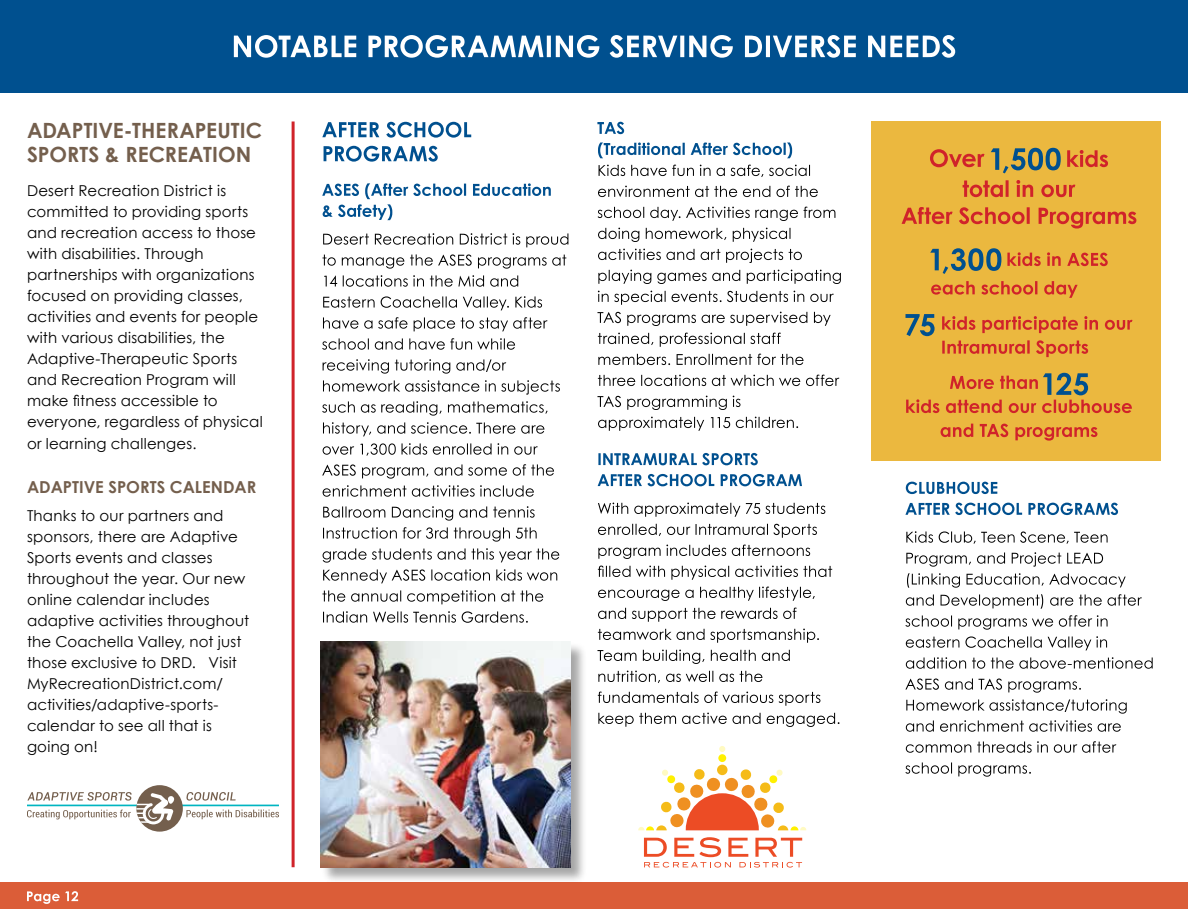
<style>
.page{position:relative;width:1188px;height:918px;background:#fff}
.page>*{position:absolute;margin:0;border:0;box-sizing:border-box;transform-origin:0 0}
.t1{font:700 21px/24px "Century Gothic";color:#745f4d}
.t2{font:700 16.5px "Century Gothic";color:#745f4d}
.t3{font:15px/21px "Century Gothic";letter-spacing:.01em;color:#000}
</style>
<div class="page">
<svg style="left:905px;top:762px;width:126px;height:15px"></svg>
<svg style="left:906px;top:741px;width:210px;height:12px"></svg>
<svg style="left:906px;top:720px;width:215px;height:12px"></svg>
<svg style="left:906px;top:699px;width:221px;height:15px"></svg>
<svg style="left:905px;top:678px;width:176px;height:15px"></svg>
<svg style="left:906px;top:657px;width:247px;height:12px"></svg>
<svg style="left:906px;top:636px;width:201px;height:14px"></svg>
<svg style="left:905px;top:615px;width:203px;height:15px"></svg>
<svg style="left:906px;top:594px;width:236px;height:15px"></svg>
<svg style="left:907px;top:573px;width:219px;height:15px"></svg>
<svg style="left:906px;top:552px;width:197px;height:15px"></svg>
<svg style="left:906px;top:531px;width:202px;height:13px"></svg>
<svg style="left:905px;top:503px;width:213px;height:12px"></svg>
<svg style="left:906px;top:482px;width:91px;height:12px"></svg>
<div style="left:0;top:0;width:1188px;height:93px;background:#00508f"></div>
<div style="left:0;top:882px;width:1188px;height:27px;background:#db5d38"></div>
<svg style="left:27px;top:891px;width:51px;height:13px"></svg>
<svg style="left:234px;top:35px;width:721px;height:23px"></svg>
<svg style="left:323px;top:611px;width:205px;height:12px"></svg>
<svg style="left:322px;top:590px;width:221px;height:14px"></svg>
<svg style="left:323px;top:569px;width:234px;height:14px"></svg>
<svg style="left:323px;top:548px;width:236px;height:15px"></svg>
<svg style="left:323px;top:527px;width:214px;height:15px"></svg>
<svg style="left:323px;top:506px;width:212px;height:15px"></svg>
<svg style="left:323px;top:485px;width:211px;height:12px"></svg>
<svg style="left:322px;top:464px;width:232px;height:15px"></svg>
<svg style="left:323px;top:443px;width:215px;height:13px"></svg>
<svg style="left:323px;top:422px;width:221px;height:14px"></svg>
<svg style="left:322px;top:401px;width:226px;height:15px"></svg>
<svg style="left:323px;top:380px;width:237px;height:15px"></svg>
<svg style="left:323px;top:359px;width:183px;height:15px"></svg>
<svg style="left:322px;top:338px;width:193px;height:12px"></svg>
<svg style="left:323px;top:317px;width:225px;height:14px"></svg>
<svg style="left:323px;top:296px;width:219px;height:14px"></svg>
<svg style="left:324px;top:275px;width:194px;height:12px"></svg>
<svg style="left:322px;top:254px;width:244px;height:15px"></svg>
<svg style="left:323px;top:233px;width:245px;height:14px"></svg>
<svg style="left:322px;top:183px;width:229px;height:37px"></svg>
<svg style="left:324px;top:146px;width:114px;height:16px"></svg>
<svg style="left:322px;top:122px;width:149px;height:16px"></svg>
<svg style="left:598px;top:713px;width:242px;height:14px"></svg>
<svg style="left:598px;top:692px;width:222px;height:14px"></svg>
<svg style="left:598px;top:671px;width:164px;height:12px"></svg>
<svg style="left:597px;top:650px;width:193px;height:14px"></svg>
<svg style="left:598px;top:629px;width:221px;height:14px"></svg>
<svg style="left:598px;top:608px;width:199px;height:14px"></svg>
<svg style="left:598px;top:587px;width:217px;height:14px"></svg>
<svg style="left:598px;top:566px;width:234px;height:14px"></svg>
<svg style="left:598px;top:545px;width:212px;height:14px"></svg>
<svg style="left:598px;top:524px;width:219px;height:14px"></svg>
<svg style="left:598px;top:503px;width:227px;height:14px"></svg>
<svg style="left:598px;top:474px;width:204px;height:12px"></svg>
<svg style="left:598px;top:453px;width:160px;height:12px"></svg>
<svg style="left:598px;top:417px;width:200px;height:14px"></svg>
<svg style="left:597px;top:396px;width:144px;height:14px"></svg>
<svg style="left:598px;top:375px;width:241px;height:11px"></svg>
<svg style="left:598px;top:354px;width:206px;height:11px"></svg>
<svg style="left:598px;top:333px;width:183px;height:14px"></svg>
<svg style="left:597px;top:312px;width:234px;height:14px"></svg>
<svg style="left:598px;top:291px;width:236px;height:14px"></svg>
<svg style="left:598px;top:270px;width:243px;height:14px"></svg>
<svg style="left:598px;top:249px;width:204px;height:14px"></svg>
<svg style="left:598px;top:228px;width:193px;height:14px"></svg>
<svg style="left:598px;top:207px;width:237px;height:14px"></svg>
<svg style="left:598px;top:186px;width:220px;height:11px"></svg>
<svg style="left:599px;top:165px;width:211px;height:12px"></svg>
<svg style="left:598px;top:142px;width:194px;height:16px"></svg>
<svg style="left:597px;top:122px;width:27px;height:12px"></svg>
<hr style="left:292px;top:122px;width:3px;height:745px;background:#d0232a">
<hr style="left:27px;top:805px;width:252px;height:1px;background:#00b5c1">
<svg style="left:186px;top:792px;width:50px;height:9px"></svg>
<svg style="left:186px;top:810px;width:93px;height:9px"></svg>
<div style="left:136px;top:785px;width:47px;height:47px;background:#745f4d;border-radius:50%"></div>
<svg style="left:27px;top:792px;width:148px;height:32px"></svg>
<div style="left:872px;top:122px;width:289px;height:339px;background:#ebb83f"></div>
<svg style="left:930px;top:149px;width:55px;height:18px"></svg>
<svg style="left:991px;top:148px;width:70px;height:25px"></svg>
<svg style="left:1067px;top:150px;width:41px;height:17px"></svg>
<svg style="left:963px;top:180px;width:112px;height:17px"></svg>
<svg style="left:902px;top:207px;width:234px;height:22px"></svg>
<svg style="left:930px;top:248px;width:71px;height:26px"></svg>
<svg style="left:1007px;top:252px;width:101px;height:14px"></svg>
<svg style="left:931px;top:281px;width:147px;height:17px"></svg>
<svg style="left:906px;top:314px;width:29px;height:22px"></svg>
<svg style="left:942px;top:316px;width:191px;height:17px"></svg>
<svg style="left:942px;top:340px;width:146px;height:17px"></svg>
<svg style="left:906px;top:373px;width:226px;height:40px"></svg>
<svg style="left:941px;top:424px;width:156px;height:17px"></svg>
<svg style="left:638px;top:746px;width:168px;height:84px"></svg>
<svg style="left:644px;top:837px;width:158px;height:31px"></svg>
<div style="left:321px;top:642px;width:266px;height:242px;background:#000;opacity:.35"></div>
<img style="left:321px;top:642px;width:249px;height:225px">
<h1 class="t1" style="left:27px;top:118px;width:237px">ADAPTIVE-THERAPEUTIC<br>SPORTS &amp; RECREATION</h1>
<p class="t3" style="left:27px;top:180px;width:237px">Desert Recreation District is committed to providing sports and recreation access to those with disabilities. Through partnerships with organizations focused on providing classes, activities and events for people with various disabilities, the<br>Adaptive-Therapeutic Sports and Recreation Program will make fitness accessible to everyone, regardless of physical or learning challenges.</p>
<p class="t2" style="left:27px;top:477px;width:231px">ADAPTIVE SPORTS CALENDAR</p>
<p class="t3" style="left:27px;top:505px;width:224px">Thanks to our partners and sponsors, there are Adaptive<br>Sports events and classes throughout the year. Our new online calendar includes adaptive activities throughout the Coachella Valley, not just those exclusive to DRD. Visit<br>MyRecreationDistrict.com/ activities/adaptive-sports&shy;calendar to see all that is going on!</p>
</div>
